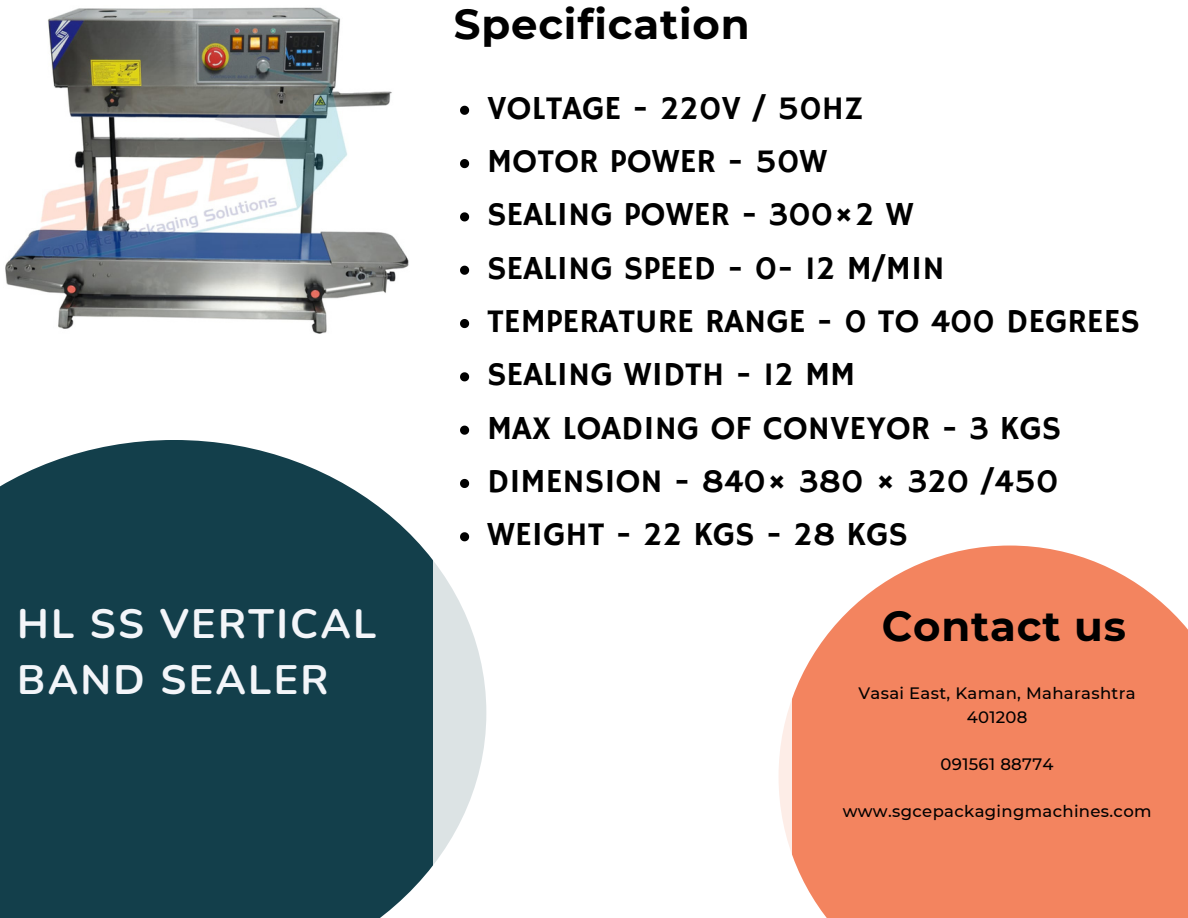
<style>
.page{position:relative;width:1188px;height:918px;background:#fff}
.page>*{position:absolute;margin:0;border:0;box-sizing:border-box;transform-origin:0 0}
.t1{font:700 41.85px "Montserrat";letter-spacing:.02em;color:#000}
.t2{font:700 41.1px/55.3px "Nunito";letter-spacing:.055em;color:#f3f5f9}
.t3{font:33.45px/53.2px "Hammersmith One";color:#000}
.t4{font:500 16.5px/23.7px "Montserrat";letter-spacing:.02em;color:#000;text-align:center}
</style>
<div class="page">
<svg style="left:792px;top:546px;width:396px;height:372px;fill:#f3845f"></svg>
<div style="left:0;top:440px;width:433px;height:478px;background:#133f4b"></div>
<img style="left:5px;top:7px;width:404px;height:327px">
<svg style="left:460px;top:106px;width:9px;height:9px"></svg>
<svg style="left:460px;top:159px;width:9px;height:9px"></svg>
<svg style="left:460px;top:212px;width:9px;height:9px"></svg>
<svg style="left:460px;top:266px;width:9px;height:9px"></svg>
<svg style="left:460px;top:319px;width:9px;height:9px"></svg>
<svg style="left:460px;top:372px;width:9px;height:9px"></svg>
<svg style="left:460px;top:426px;width:9px;height:9px"></svg>
<svg style="left:460px;top:479px;width:9px;height:9px"></svg>
<svg style="left:460px;top:532px;width:9px;height:9px"></svg>
<p class="t1" style="left:454px;top:-1px;width:297px">Specification</p>
<p class="t3" style="left:487px;top:83px;width:654px">VOLTAGE - 220V / 50HZ<br>MOTOR POWER - 50W<br>SEALING POWER - 300×2 W<br>SEALING SPEED - 0- 12 M/MIN<br>TEMPERATURE RANGE - 0 TO 400 DEGREES<br>SEALING WIDTH - 12 MM<br>MAX LOADING OF CONVEYOR - 3 KGS<br>DIMENSION - 840× 380 × 320 /450<br>WEIGHT - 22 KGS - 28 KGS</p>
<p class="t2" style="left:17px;top:597px;width:361px">HL SS VERTICAL<br>BAND SEALER</p>
<p class="t1" style="left:882px;top:600px;width:246px">Contact us</p>
<p class="t4" style="left:859px;top:682px;width:279px">Vasai East, Kaman, Maharashtra<br>401208</p>
<p class="t4" style="left:941px;top:752px;width:115px">091561 88774</p>
<p class="t4" style="left:843px;top:800px;width:310px">www.sgcepackagingmachines.com</p>
</div>
